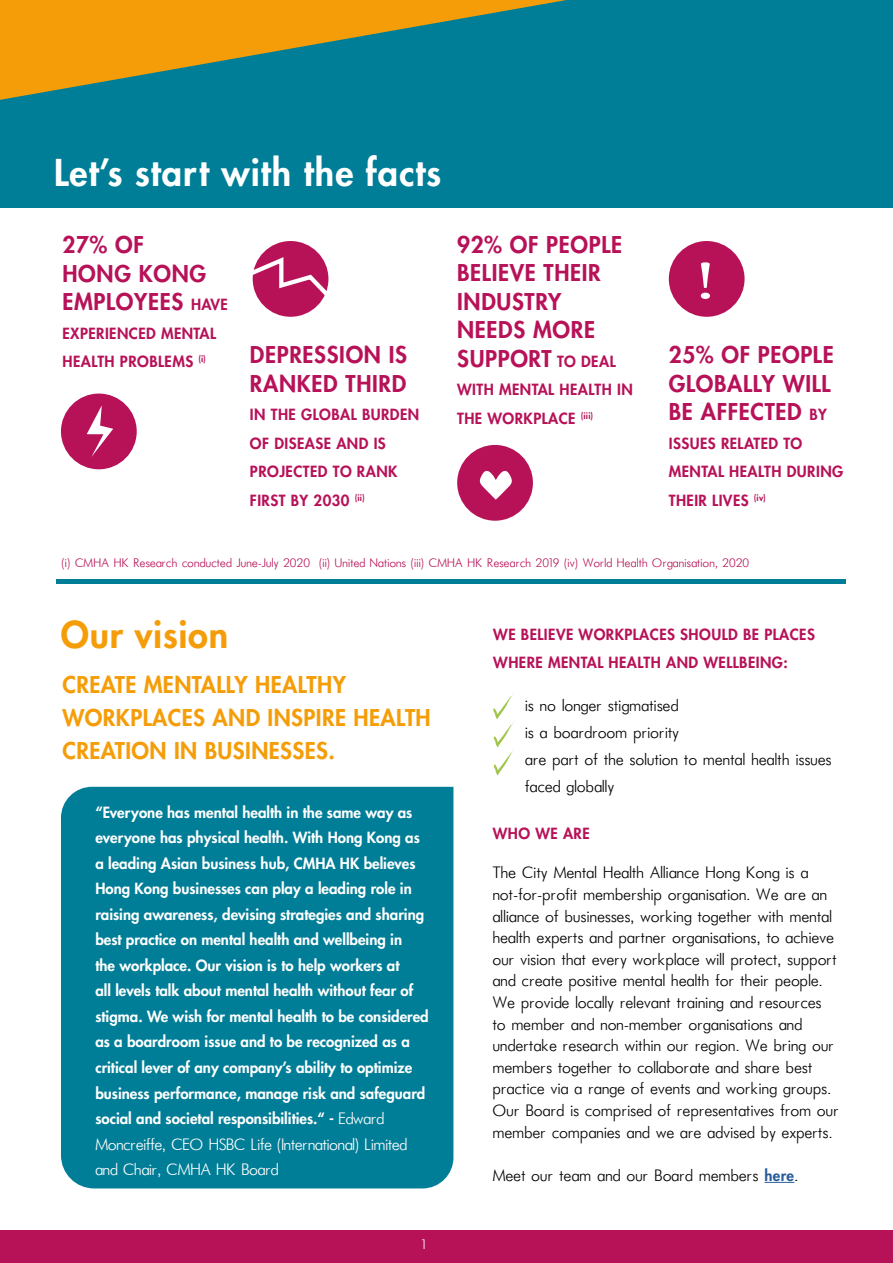
<style>
.page{position:relative;width:893px;height:1263px;background:#fff}
.page>*{position:absolute;margin:0;border:0;box-sizing:border-box;transform-origin:0 0}
.t1{font:54px "Minion Pro";color:#fff;scale:1.5 1}
.t2{font:800 36px "Futura";letter-spacing:.03em;color:#fff}
.t3{font:800 36px "Futura";letter-spacing:.02em;color:#f59d08}
.t4{font:800 22.5px/28.5px "Futura";letter-spacing:.03em;color:#b71158}
.t5{font:800 22.5px/33px "Futura";letter-spacing:.02em;color:#f59d08}
.t6{font:300 18px/21.6px "Futura";letter-spacing:.02em;color:#000}
.t7{font:300 18px/25.5px "Futura";color:#fff}
.t8{font:800 15px/25.5px "Futura";color:#fff}
.t9{font:800 15px/28.5px "Futura";letter-spacing:.03em;color:#b71158}
.t10{font:300 15px "Futura";color:#fff}
.t11{font:300 13.5px "Futura";letter-spacing:.02em;color:#b71158}
.s1{font-size:15px}
.s2{font-weight:300;font-size:18px}
.s3{font-weight:800;font-size:15px;color:#275b9b}
</style>
<div class="page">
<div style="left:0;top:0;width:893px;height:208px;background:#017e97"></div>
<div style="left:0;top:1188px;width:893px;height:75px;background:#b71158"></div>
<div style="left:0;top:208px;width:893px;height:1021px;background:#fff"></div>
<div style="left:56px;top:579px;width:790px;height:5px;background:#017e97"></div>
<svg style="left:0;top:0;width:566px;height:100px"></svg>
<hr style="left:764px;top:1182px;width:30px;height:1px;background:#275b9b">
<div style="left:61px;top:786px;width:393px;height:403px;background:#017e97"></div>
<div style="left:61px;top:394px;width:76px;height:75px;background:#b71158;border-radius:50%"></div>
<svg style="left:77px;top:400px;width:40px;height:70px"></svg>
<div style="left:253px;top:241px;width:75px;height:76px;background:#b71158;border-radius:50%"></div>
<svg style="left:252px;top:254px;width:77px;height:53px"></svg>
<div style="left:457px;top:445px;width:76px;height:76px;background:#b71158;border-radius:50%"></div>
<svg style="left:479px;top:470px;width:33px;height:30px"></svg>
<div style="left:669px;top:241px;width:76px;height:76px;background:#b71158;border-radius:50%"></div>
<svg style="left:493px;top:691px;width:22px;height:84px"></svg>
<h2 class="t2" style="left:54px;top:150px;width:389px">Let’s start with the facts</h2>
<p class="t4" style="left:62px;top:230px;width:167px">27% OF<br>HONG KONG<br>EMPLOYEES <span class="s1">HAVE</span></p>
<p class="t9" style="left:62px;top:319px;width:155px">EXPERIENCED MENTAL<br>HEALTH PROBLEMS <sup>(i)</sup></p>
<p class="t4" style="left:250px;top:340px;width:159px">DEPRESSION IS<br>RANKED THIRD</p>
<p class="t9" style="left:250px;top:400px;width:171px">IN THE GLOBAL BURDEN<br>OF DISEASE AND IS<br>PROJECTED TO RANK<br>FIRST BY 2030 <sup>(ii)</sup></p>
<p class="t4" style="left:457px;top:230px;width:166px">92% OF PEOPLE<br>BELIEVE THEIR<br>INDUSTRY<br>NEEDS MORE<br>SUPPORT <span class="s1">TO DEAL</span></p>
<p class="t9" style="left:457px;top:376px;width:177px">WITH MENTAL HEALTH IN<br>THE WORKPLACE <sup>(iii)</sup></p>
<h1 class="t1" style="left:694px;top:245px;width:16px">!</h1>
<p class="t4" style="left:669px;top:340px;width:166px">25% OF PEOPLE<br>GLOBALLY WILL<br>BE AFFECTED <span class="s1">BY</span></p>
<p class="t9" style="left:669px;top:429px;width:176px">ISSUES RELATED TO<br>MENTAL HEALTH DURING<br>THEIR LIVES <sup>(iv)</sup></p>
<p class="t11" style="left:62px;top:555px;width:689px">(i) CMHA HK Research conducted June-July 2020 (ii) United Nations (iii) CMHA HK Research 2019 (iv) World Health Organisation, 2020</p>
<h2 class="t3" style="left:61px;top:611px;width:169px">Our vision</h2>
<p class="t5" style="left:62px;top:668px;width:370px">CREATE MENTALLY HEALTHY<br>WORKPLACES AND INSPIRE HEALTH<br>CREATION IN BUSINESSES.</p>
<p class="t8" style="left:95px;top:800px;width:335px">“Everyone has mental health in the same way as everyone has physical health. With Hong Kong as a leading Asian business hub, CMHA HK believes Hong Kong businesses can play a leading role in raising awareness, devising strategies and sharing best practice on mental health and wellbeing in<br>the workplace. Our vision is to help workers at<br>all levels talk about mental health without fear of stigma. We wish for mental health to be considered as a boardroom issue and to be recognized as a critical lever of any company’s ability to optimize business performance, manage risk and safeguard social and societal responsibilities.“ - <span class="s2">Edward</span></p>
<p class="t7" style="left:95px;top:1132px;width:313px">Moncreiffe, CEO HSBC Life (International) Limited and Chair, CMHA HK Board</p>
<p class="t10" style="left:422px;top:1236px;width:5px">1</p>
<p class="t9" style="left:493px;top:620px;width:323px">WE BELIEVE WORKPLACES SHOULD BE PLACES<br>WHERE MENTAL HEALTH AND WELLBEING:</p>
<p class="t6" style="left:525px;top:692px;width:308px;line-height:27px">is no longer stigmatised<br>is a boardroom priority<br>are part of the solution to mental health issues faced globally</p>
<p class="t9" style="left:493px;top:819px;width:99px">WHO WE ARE</p>
<p class="t6" style="left:493px;top:863px;width:348px">The City Mental Health Alliance Hong Kong is a not-for-profit membership organisation. We are an alliance of businesses, working together with mental health experts and partner organisations, to achieve our vision that every workplace will protect, support and create positive mental health for their people.<br>We provide locally relevant training and resources<br>to member and non-member organisations and undertake research within our region. We bring our members together to collaborate and share best practice via a range of events and working groups.<br>Our Board is comprised of representatives from our member companies and we are advised by experts.</p>
<p class="t6" style="left:493px;top:1165px;width:307px">Meet our team and our Board members <span class="s3">here</span>.</p>
</div>
